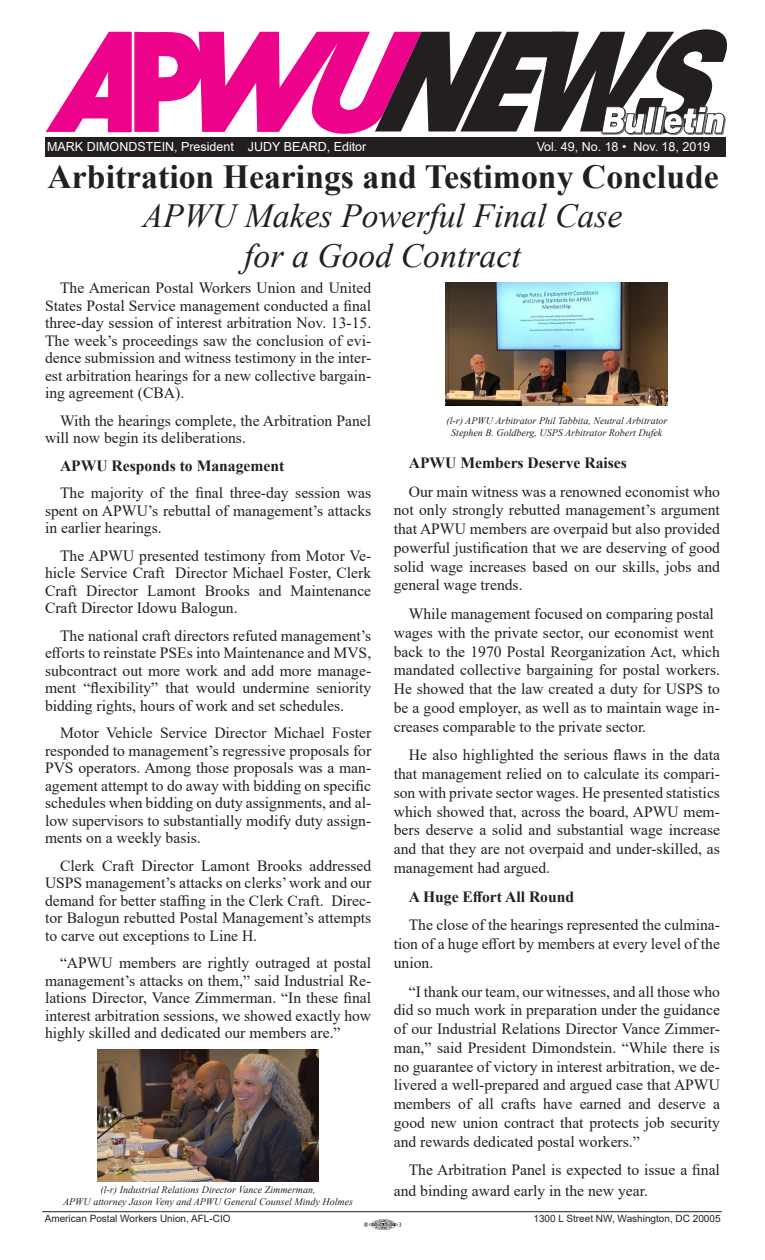
<style>
.page{position:relative;width:765px;height:1260px;background:#fff}
.page>*{position:absolute;margin:0;border:0;box-sizing:border-box;transform-origin:0 0}
.Headline{font:italic 33.75px "Times New Roman";color:#231f20}
.Headline-2{font:700 33.75px "Times New Roman";color:#231f20}
.Body_text{font:15.62px/17.5px "Times New Roman";color:#231f20;text-align:justify}
.Body_text-2{font:700 15.62px "Times New Roman";color:#231f20}
.t1{font:12.5px "Arial";color:#fff}
.Body_Text_Indent_2{font:italic 10px/12px "Times New Roman";color:#231f20;text-align:center}
.t2{font:10px "Arial";color:#231f20}
</style>
<div class="page">
<svg style="left:364px;top:1219px;width:37px;height:11px"></svg>
<div style="left:46px;top:137px;width:680px;height:20px;background:#231f20"></div>
<svg style="left:46px;top:29px;width:681px;height:107px"></svg>
<hr style="left:42px;top:1211px;width:680px;height:1px;background:#231f20">
<img style="left:97px;top:1049px;width:222px;height:132px">
<img style="left:446px;top:283px;width:222px;height:123px">
<p class="t1" style="left:47px;top:138px;width:321px">MARK DIMONDSTEIN, President JUDY BEARD, Editor</p>
<p class="t1" style="left:537px;top:138px;width:175px">Vol. 49, No. 18 • Nov. 18, 2019</p>
<p class="Headline-2" style="left:48px;top:152px;width:673px">Arbitration Hearings and Testimony Conclude</p>
<p class="Headline" style="left:143px;top:192px;width:481px">APWU Makes Powerful Final Case</p>
<p class="Headline" style="left:244px;top:233px;width:278px">for a Good Contract</p>
<p class="Body_text" style="left:45px;top:279px;width:328px;text-indent:15px">The American Postal Workers Union and United States Postal Service management conducted a final three-day session of interest arbitration Nov. 13-15.<br>The week’s proceedings saw the conclusion of evi&shy;dence submission and witness testimony in the inter&shy;est arbitration hearings for a new collective bargain&shy;ing agreement (CBA).</p>
<p class="Body_text" style="left:45px;top:411px;width:328px;text-indent:15px">With the hearings complete, the Arbitration Panel will now begin its deliberations.</p>
<p class="Body_text-2" style="left:60px;top:454px;width:226px">APWU Responds to Management</p>
<p class="Body_text" style="left:45px;top:484px;width:328px;text-indent:15px">The majority of the final three-day session was spent on APWU’s rebuttal of management’s attacks in earlier hearings.</p>
<p class="Body_text" style="left:45px;top:546px;width:328px;text-indent:15px">The APWU presented testimony from Motor Ve&shy;hicle Service Craft Director Michael Foster, Clerk Craft Director Lamont Brooks and Maintenance Craft Director Idowu Balogun.</p>
<p class="Body_text" style="left:45px;top:626px;width:328px;text-indent:15px">The national craft directors refuted management’s efforts to reinstate PSEs into Maintenance and MVS, subcontract out more work and add more manage&shy;ment “flexibility” that would undermine seniority bidding rights, hours of work and set schedules.</p>
<p class="Body_text" style="left:45px;top:724px;width:328px;text-indent:15px">Motor Vehicle Service Director Michael Foster responded to management’s regressive proposals for PVS operators. Among those proposals was a man&shy;agement attempt to do away with bidding on specific schedules when bidding on duty assignments, and al&shy;low supervisors to substantially modify duty assign&shy;ments on a weekly basis.</p>
<p class="Body_text" style="left:45px;top:856px;width:328px;text-indent:15px">Clerk Craft Director Lamont Brooks addressed USPS management’s attacks on clerks’ work and our demand for better staffing in the Clerk Craft. Direc&shy;tor Balogun rebutted Postal Management’s attempts to carve out exceptions to Line H.</p>
<p class="Body_text" style="left:45px;top:954px;width:328px;text-indent:15px">“APWU members are rightly outraged at postal management’s attacks on them,” said Industrial Re&shy;lations Director, Vance Zimmerman. “In these final interest arbitration sessions, we showed exactly how highly skilled and dedicated our members are.”</p>
<p class="Body_Text_Indent_2" style="left:101px;top:1183px;width:217px">(l-r) Industrial Relations Director Vance Zimmerman,</p>
<p class="Body_Text_Indent_2" style="left:63px;top:1195px;width:292px">APWU attorney Jason Veny and APWU General Counsel Mindy Holmes</p>
<p class="Body_Text_Indent_2" style="left:446px;top:414px;width:223px">(l-r) APWU Arbitrator Phil Tabbita, Neutral Arbitrator<br>Stephen B. Goldberg, USPS Arbitrator Robert Dufek</p>
<p class="Body_text-2" style="left:409px;top:451px;width:220px">APWU Members Deserve Raises</p>
<p class="Body_text" style="left:394px;top:482px;width:328px;line-height:18.8px;text-indent:15px">Our main witness was a renowned economist who not only strongly rebutted management’s argument that APWU members are overpaid but also provided powerful justification that we are deserving of good solid wage increases based on our skills, jobs and general wage trends.</p>
<p class="Body_text" style="left:394px;top:604px;width:328px;line-height:18.8px;text-align:left;text-indent:15px">While management focused on comparing postal wages with the private sector, our economist went back to the 1970 Postal Reorganization Act, which mandated collective bargaining for postal workers.<br>He showed that the law created a duty for USPS to be a good employer, as well as to maintain wage in&shy;creases comparable to the private sector.</p>
<p class="Body_text" style="left:394px;top:745px;width:328px;line-height:18.8px;text-indent:15px">He also highlighted the serious flaws in the data that management relied on to calculate its compari&shy;son with private sector wages. He presented statistics which showed that, across the board, APWU mem&shy;bers deserve a solid and substantial wage increase and that they are not overpaid and under-skilled, as management had argued.</p>
<p class="Body_text-2" style="left:409px;top:885px;width:167px">A Huge Effort All Round</p>
<p class="Body_text" style="left:394px;top:915px;width:328px;line-height:18.8px;text-indent:15px">The close of the hearings represented the culmina&shy;tion of a huge effort by members at every level of the union.</p>
<p class="Body_text" style="left:394px;top:982px;width:328px;line-height:18.8px;text-indent:15px">“I thank our team, our witnesses, and all those who did so much work in preparation under the guidance of our Industrial Relations Director Vance Zimmer&shy;man,” said President Dimondstein. “While there is no guarantee of victory in interest arbitration, we de&shy;livered a well-prepared and argued case that APWU members of all crafts have earned and deserve a good new union contract that protects job security and rewards dedicated postal workers.”</p>
<p class="Body_text" style="left:394px;top:1159px;width:328px;line-height:21px;text-indent:15px">The Arbitration Panel is expected to issue a final and binding award early in the new year.</p>
<p class="t2" style="left:45px;top:1211px;width:187px">American Postal Workers Union, AFL-CIO</p>
<p class="t2" style="left:534px;top:1211px;width:189px">1300 L Street NW, Washington, DC 20005</p>
</div>
